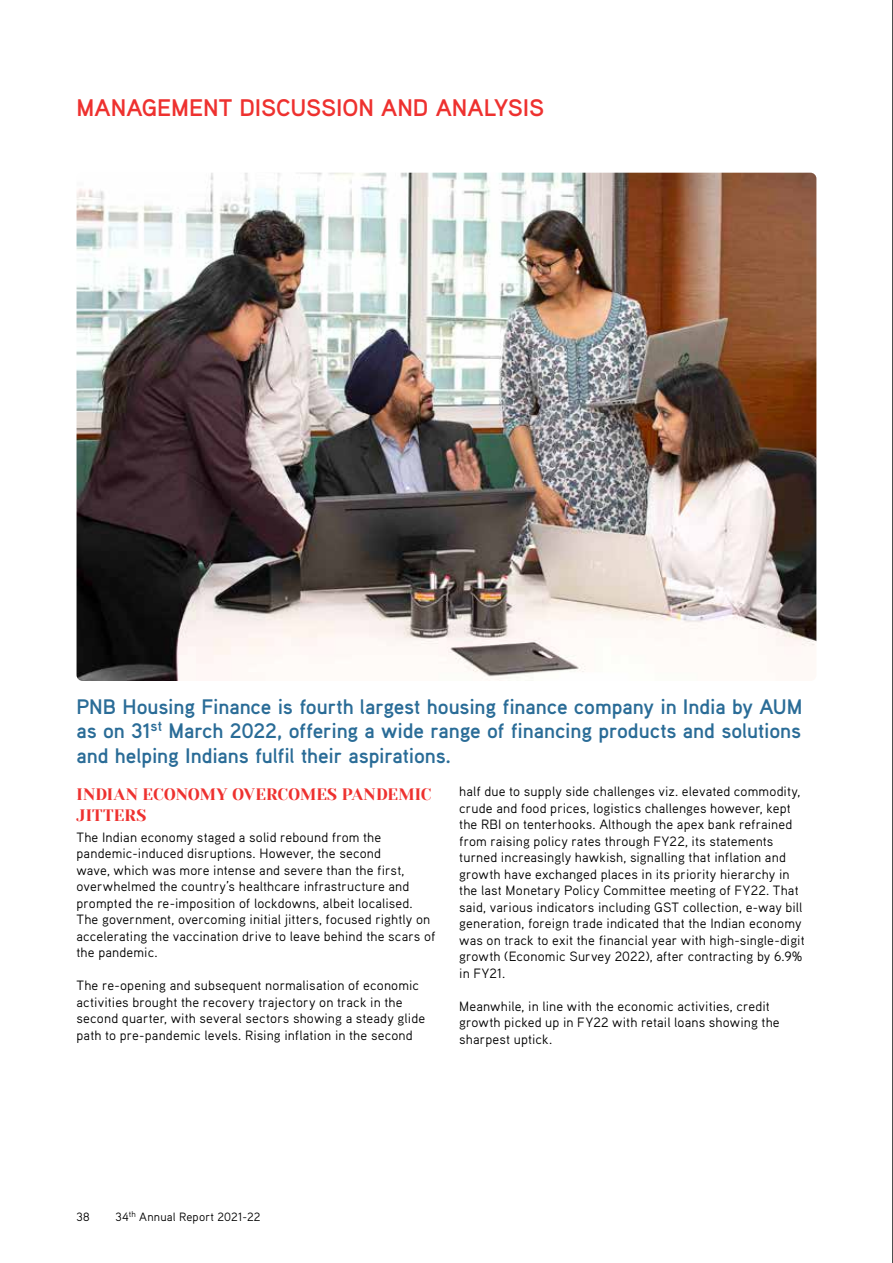
<style>
.page{position:relative;width:893px;height:1263px;background:#fff}
.page>*{position:absolute;margin:0;border:0;box-sizing:border-box;transform-origin:0 0}
.t1{font:700 24px "Aaux Pro";letter-spacing:-.005em;color:#ee312f}
.t2{font:700 21px/24.8px "Aaux Pro";letter-spacing:-.005em;color:#2a6c97;text-align:justify}
.t3{font:16.5px/20.7px "Yeseva One";letter-spacing:.005em;color:#ee312f}
.t4{font:13.5px/16.5px "Aaux Pro";letter-spacing:.005em;color:#000}
.t5{font:12px "Aaux Pro";letter-spacing:.02em;color:#000}
</style>
<div class="page">
<img style="left:77px;top:173px;width:739px;height:508px">
<hr style="left:892px;top:0;width:1px;height:1263px;background:#000">
<h1 class="t1" style="left:77px;top:92px;width:469px">MANAGEMENT DISCUSSION AND ANALYSIS</h1>
<h2 class="t2" style="left:77px;top:693px;width:727px">PNB Housing Finance is fourth largest housing finance company in India by AUM as on 31<sup>st</sup> March 2022, offering a wide range of financing products and solutions and helping Indians fulfil their aspirations.</h2>
<p class="t3" style="left:77px;top:784px;width:356px">INDIAN ECONOMY OVERCOMES PANDEMIC<br>JITTERS</p>
<p class="t4" style="left:77px;top:828px;width:360px">The Indian economy staged a solid rebound from the pandemic-induced disruptions. However, the second<br>wave, which was more intense and severe than the first, overwhelmed the country’s healthcare infrastructure and prompted the re-imposition of lockdowns, albeit localised.<br>The government, overcoming initial jitters, focused rightly on accelerating the vaccination drive to leave behind the scars of the pandemic.</p>
<p class="t4" style="left:77px;top:977px;width:350px">The re-opening and subsequent normalisation of economic activities brought the recovery trajectory on track in the second quarter, with several sectors showing a steady glide path to pre-pandemic levels. Rising inflation in the second</p>
<p class="t4" style="left:459px;top:783px;width:347px">half due to supply side challenges viz. elevated commodity, crude and food prices, logistics challenges however, kept the RBI on tenterhooks. Although the apex bank refrained from raising policy rates through FY22, its statements turned increasingly hawkish, signalling that inflation and growth have exchanged places in its priority hierarchy in the last Monetary Policy Committee meeting of FY22. That said, various indicators including GST collection, e-way bill generation, foreign trade indicated that the Indian economy was on track to exit the financial year with high-single-digit growth (Economic Survey 2022), after contracting by 6.9% in FY21.</p>
<p class="t4" style="left:459px;top:997px;width:322px">Meanwhile, in line with the economic activities, credit growth picked up in FY22 with retail loans showing the sharpest uptick.</p>
<p class="t5" style="left:77px;top:1209px;width:15px">38</p>
<p class="t5" style="left:116px;top:1209px;width:147px">34<sup>th</sup> Annual Report 2021-22</p>
</div>
